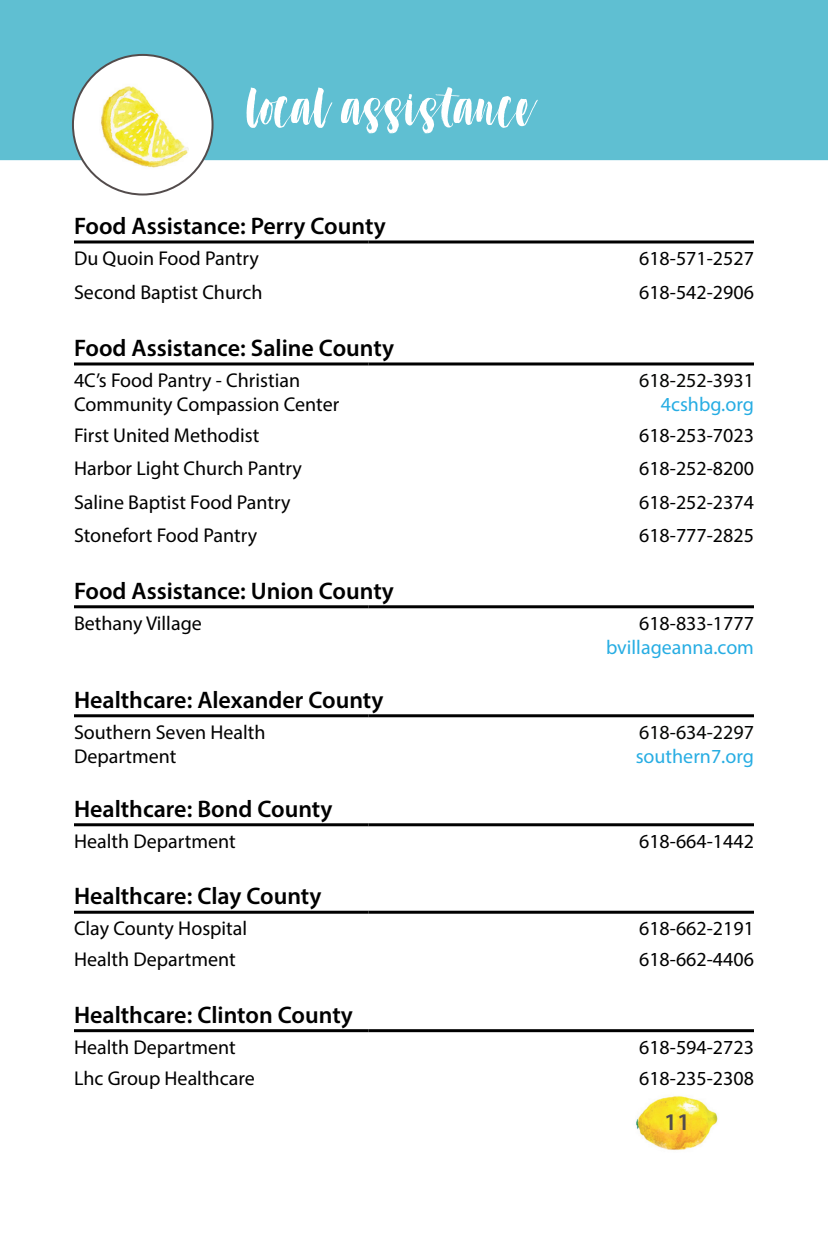
<style>
.page{position:relative;width:828px;height:1260px;background:#fff}
.page>*{position:absolute;margin:0;border:0;box-sizing:border-box;transform-origin:0 0}
.t1{font:60px "Dont Click Me DEMO";color:#fff}
.t2{font:600 24px "Myriad Pro";color:#000}
.t3{font:600 24px "Myriad Pro";color:#534c4c}
.t4{font:20px/24px "Myriad Pro";color:#000}
.t5{font:20px/24px "Myriad Pro";color:#27ade3}
.t6{font:20px/24px "Myriad Pro";color:#040503;text-align:right}
.s1{color:#27ade3}
.s2{color:#040503}
</style>
<div class="page">
<img style="left:636px;top:1096px;width:82px;height:54px">
<hr style="left:74px;top:240px;width:295px;height:3px;background:#000">
<hr style="left:369px;top:240px;width:385px;height:3px;background:#000">
<hr style="left:74px;top:362px;width:295px;height:3px;background:#000">
<hr style="left:369px;top:362px;width:385px;height:3px;background:#000">
<hr style="left:74px;top:605px;width:295px;height:3px;background:#000">
<hr style="left:369px;top:605px;width:385px;height:3px;background:#000">
<hr style="left:74px;top:714px;width:295px;height:3px;background:#000">
<hr style="left:369px;top:714px;width:385px;height:3px;background:#000">
<hr style="left:74px;top:823px;width:295px;height:3px;background:#000">
<hr style="left:369px;top:823px;width:385px;height:3px;background:#000">
<hr style="left:74px;top:911px;width:295px;height:3px;background:#000">
<hr style="left:369px;top:911px;width:385px;height:3px;background:#000">
<hr style="left:74px;top:1029px;width:295px;height:3px;background:#000">
<hr style="left:369px;top:1029px;width:385px;height:3px;background:#000">
<div style="left:1px;top:1px;width:826px;height:158px;background:#5fbfd2"></div>
<div style="left:0;top:0;width:828px;height:160px;border:2px solid #5fbfd2"></div>
<div style="left:73px;top:55px;width:140px;height:140px;background:#fff;border-radius:50%"></div>
<img style="left:101px;top:86px;width:88px;height:82px">
<svg style="left:0;top:0;width:1px;height:160px"></svg>
<p class="t1" style="left:246px;top:84px;width:288px">local assistance</p>
<p class="t2" style="left:74px;top:211px;width:313px">Food Assistance: Perry County</p>
<p class="t4" style="left:74px;top:246px;width:186px">Du Quoin Food Pantry</p>
<p class="t4" style="left:639px;top:246px;width:116px">618-571-2527</p>
<p class="t4" style="left:74px;top:280px;width:190px">Second Baptist Church</p>
<p class="t4" style="left:639px;top:280px;width:116px">618-542-2906</p>
<p class="t2" style="left:74px;top:333px;width:322px">Food Assistance: Saline County</p>
<p class="t4" style="left:74px;top:368px;width:267px">4C’s Food Pantry - Christian<br>Community Compassion Center</p>
<p class="t6" style="left:639px;top:368px;width:116px">618-252-3931<br><span class="s1">4cshbg.org</span></p>
<p class="t4" style="left:74px;top:423px;width:187px">First United Methodist</p>
<p class="t4" style="left:639px;top:423px;width:116px">618-253-7023</p>
<p class="t4" style="left:74px;top:456px;width:229px">Harbor Light Church Pantry</p>
<p class="t4" style="left:639px;top:456px;width:116px">618-252-8200</p>
<p class="t4" style="left:74px;top:490px;width:218px">Saline Baptist Food Pantry</p>
<p class="t4" style="left:639px;top:490px;width:116px">618-252-2374</p>
<p class="t4" style="left:74px;top:523px;width:185px">Stonefort Food Pantry</p>
<p class="t4" style="left:639px;top:523px;width:116px">618-777-2825</p>
<p class="t2" style="left:74px;top:575px;width:321px">Food Assistance: Union County</p>
<p class="t4" style="left:74px;top:611px;width:129px">Bethany Village</p>
<p class="t4" style="left:639px;top:611px;width:116px">618-833-1777</p>
<p class="t5" style="left:606px;top:635px;width:149px">bvillageanna.com</p>
<p class="t2" style="left:74px;top:684px;width:311px">Healthcare: Alexander County</p>
<p class="t4" style="left:74px;top:720px;width:193px">Southern Seven Health<br>Department</p>
<p class="t5" style="left:636px;top:720px;width:120px"><span class="s2">618-634-2297 </span>southern7.org</p>
<p class="t2" style="left:74px;top:793px;width:260px">Healthcare: Bond County</p>
<p class="t4" style="left:74px;top:829px;width:163px">Health Department</p>
<p class="t4" style="left:639px;top:829px;width:116px">618-664-1442</p>
<p class="t2" style="left:74px;top:881px;width:249px">Healthcare: Clay County</p>
<p class="t4" style="left:74px;top:916px;width:175px">Clay County Hospital</p>
<p class="t4" style="left:639px;top:916px;width:116px">618-662-2191</p>
<p class="t4" style="left:74px;top:947px;width:163px">Health Department</p>
<p class="t4" style="left:639px;top:947px;width:116px">618-662-4406</p>
<p class="t2" style="left:74px;top:999px;width:280px">Healthcare: Clinton County</p>
<p class="t4" style="left:74px;top:1035px;width:163px">Health Department</p>
<p class="t4" style="left:639px;top:1035px;width:116px">618-594-2723</p>
<p class="t4" style="left:74px;top:1066px;width:182px">Lhc Group Healthcare</p>
<p class="t4" style="left:639px;top:1066px;width:116px">618-235-2308</p>
<p class="t3" style="left:664px;top:1106px;width:27px">11</p>
</div>
